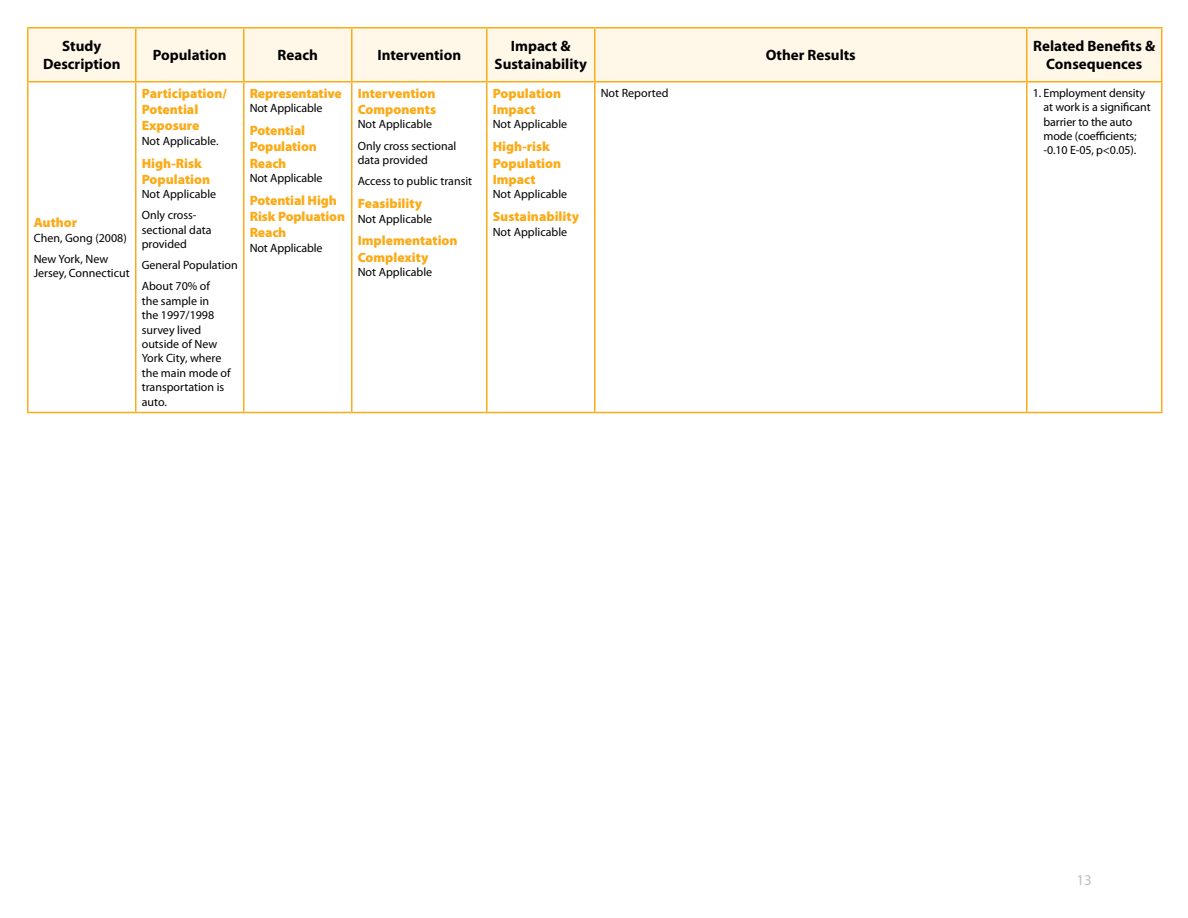
<style>
.page{position:relative;width:1188px;height:918px;background:#fff}
.page>*{position:absolute;margin:0;border:0;box-sizing:border-box;transform-origin:0 0}
.t1{font:700 15px/18px "Myriad Pro";color:#000;text-align:center}
.t2{font:15px "Myriad Pro";color:#bcbec0}
.t3{font:900 13.5px/16.2px "Myriad Pro";color:#fbab18}
.t4{font:12px/14.4px "Myriad Pro";color:#000}
</style>
<div class="page">
<div style="left:28px;top:28px;width:1133px;height:53px;background:#fff7e8"></div>
<svg style="left:28px;top:82px;width:1133px;height:330px"></svg>
<div style="left:136px;top:82px;width:108px;height:330px;background:#fff"></div>
<hr style="left:27px;top:28px;width:1px;height:53px;background:#fbab18">
<hr style="left:27px;top:27px;width:109px;height:1px;background:#fbab18">
<hr style="left:27px;top:412px;width:109px;height:1px;background:#fbab18">
<hr style="left:135px;top:28px;width:1px;height:53px;background:#fbab18">
<hr style="left:136px;top:27px;width:108px;height:1px;background:#fbab18">
<hr style="left:136px;top:412px;width:108px;height:1px;background:#fbab18">
<hr style="left:243px;top:28px;width:1px;height:53px;background:#fbab18">
<hr style="left:244px;top:27px;width:108px;height:1px;background:#fbab18">
<hr style="left:244px;top:412px;width:108px;height:1px;background:#fbab18">
<hr style="left:351px;top:28px;width:1px;height:53px;background:#fbab18">
<hr style="left:352px;top:27px;width:135px;height:1px;background:#fbab18">
<hr style="left:352px;top:412px;width:135px;height:1px;background:#fbab18">
<hr style="left:486px;top:28px;width:2px;height:53px;background:#fbab18">
<hr style="left:487px;top:27px;width:108px;height:1px;background:#fbab18">
<hr style="left:487px;top:412px;width:108px;height:1px;background:#fbab18">
<hr style="left:594px;top:28px;width:2px;height:53px;background:#fbab18">
<hr style="left:595px;top:27px;width:432px;height:1px;background:#fbab18">
<hr style="left:595px;top:412px;width:432px;height:1px;background:#fbab18">
<hr style="left:1026px;top:28px;width:2px;height:53px;background:#fbab18">
<hr style="left:1027px;top:27px;width:135px;height:1px;background:#fbab18">
<hr style="left:1027px;top:412px;width:135px;height:1px;background:#fbab18">
<hr style="left:1161px;top:28px;width:1px;height:53px;background:#fbab18">
<hr style="left:27px;top:81px;width:109px;height:1px;background:#fbab18">
<hr style="left:136px;top:81px;width:108px;height:1px;background:#fbab18">
<hr style="left:244px;top:81px;width:108px;height:1px;background:#fbab18">
<hr style="left:352px;top:81px;width:135px;height:1px;background:#fbab18">
<hr style="left:487px;top:81px;width:108px;height:1px;background:#fbab18">
<hr style="left:595px;top:81px;width:432px;height:1px;background:#fbab18">
<hr style="left:1027px;top:81px;width:135px;height:1px;background:#fbab18">
<hr style="left:27px;top:82px;width:1px;height:330px;background:#fbab18">
<hr style="left:135px;top:82px;width:1px;height:330px;background:#fbab18">
<hr style="left:243px;top:82px;width:1px;height:330px;background:#fbab18">
<hr style="left:351px;top:82px;width:1px;height:330px;background:#fbab18">
<hr style="left:486px;top:82px;width:2px;height:330px;background:#fbab18">
<hr style="left:594px;top:82px;width:2px;height:330px;background:#fbab18">
<hr style="left:1026px;top:82px;width:2px;height:330px;background:#fbab18">
<hr style="left:1161px;top:82px;width:1px;height:330px;background:#fbab18">
<p class="t1" style="left:43px;top:37px;width:79px">Study<br>Description</p>
<p class="t1" style="left:153px;top:46px;width:75px">Population</p>
<p class="t1" style="left:278px;top:46px;width:42px">Reach</p>
<p class="t1" style="left:377px;top:46px;width:85px">Intervention</p>
<p class="t1" style="left:495px;top:37px;width:94px">Impact &amp;<br>Sustainability</p>
<p class="t1" style="left:766px;top:46px;width:92px">Other Results</p>
<p class="t1" style="left:1033px;top:37px;width:123px">Related Benefits &amp;<br>Consequences</p>
<p class="t3" style="left:34px;top:214px;width:45px">Author</p>
<p class="t4" style="left:34px;top:227px;width:95px;line-height:21.1px">Chen, Gong (2008)<br>New York, New</p>
<p class="t4" style="left:34px;top:266px;width:97px">Jersey, Connecticut</p>
<p class="t3" style="left:142px;top:85px;width:87px">Participation/<br>Potential<br>Exposure</p>
<p class="t4" style="left:142px;top:133px;width:78px">Not Applicable.</p>
<p class="t3" style="left:142px;top:154px;width:70px">High-Risk<br>Population</p>
<p class="t4" style="left:142px;top:183px;width:76px;line-height:21.1px">Not Applicable<br>Only cross-</p>
<p class="t4" style="left:142px;top:222px;width:71px">sectional data provided</p>
<p class="t4" style="left:142px;top:255px;width:97px;line-height:21.1px">General Population<br>About 70% of</p>
<p class="t4" style="left:142px;top:293px;width:91px">the sample in<br>the 1997/1998 survey lived outside of New<br>York City, where the main mode of transportation is auto.</p>
<p class="t3" style="left:250px;top:85px;width:94px">Representative</p>
<p class="t4" style="left:250px;top:101px;width:74px">Not Applicable</p>
<p class="t3" style="left:250px;top:122px;width:69px">Potential<br>Population<br>Reach</p>
<p class="t4" style="left:250px;top:171px;width:74px">Not Applicable</p>
<p class="t3" style="left:250px;top:192px;width:97px">Potential High<br>Risk Popluation<br>Reach</p>
<p class="t4" style="left:250px;top:240px;width:74px">Not Applicable</p>
<p class="t3" style="left:358px;top:85px;width:80px">Intervention<br>Components</p>
<p class="t4" style="left:358px;top:114px;width:100px;line-height:21.1px">Not Applicable<br>Only cross sectional</p>
<p class="t4" style="left:358px;top:149px;width:116px;line-height:21.1px">data provided<br>Access to public transit</p>
<p class="t3" style="left:358px;top:195px;width:66px">Feasibility</p>
<p class="t4" style="left:358px;top:211px;width:76px">Not Applicable</p>
<p class="t3" style="left:358px;top:232px;width:101px">Implementation<br>Complexity</p>
<p class="t4" style="left:358px;top:265px;width:76px">Not Applicable</p>
<p class="t3" style="left:493px;top:85px;width:70px">Population<br>Impact</p>
<p class="t4" style="left:493px;top:117px;width:76px">Not Applicable</p>
<p class="t3" style="left:493px;top:138px;width:70px">High-risk<br>Population<br>Impact</p>
<p class="t4" style="left:493px;top:187px;width:76px">Not Applicable</p>
<p class="t3" style="left:493px;top:208px;width:88px">Sustainability</p>
<p class="t4" style="left:493px;top:224px;width:76px">Not Applicable</p>
<p class="t4" style="left:601px;top:85px;width:69px">Not Reported</p>
<p class="t4" style="left:1044px;top:85px;width:109px;text-indent:-11px">1. Employment density at work is a significant barrier to the auto mode (coefficients; -0.10 E-05, p&lt;0.05).</p>
<p class="t2" style="left:1077px;top:871px;width:17px">13</p>
</div>
